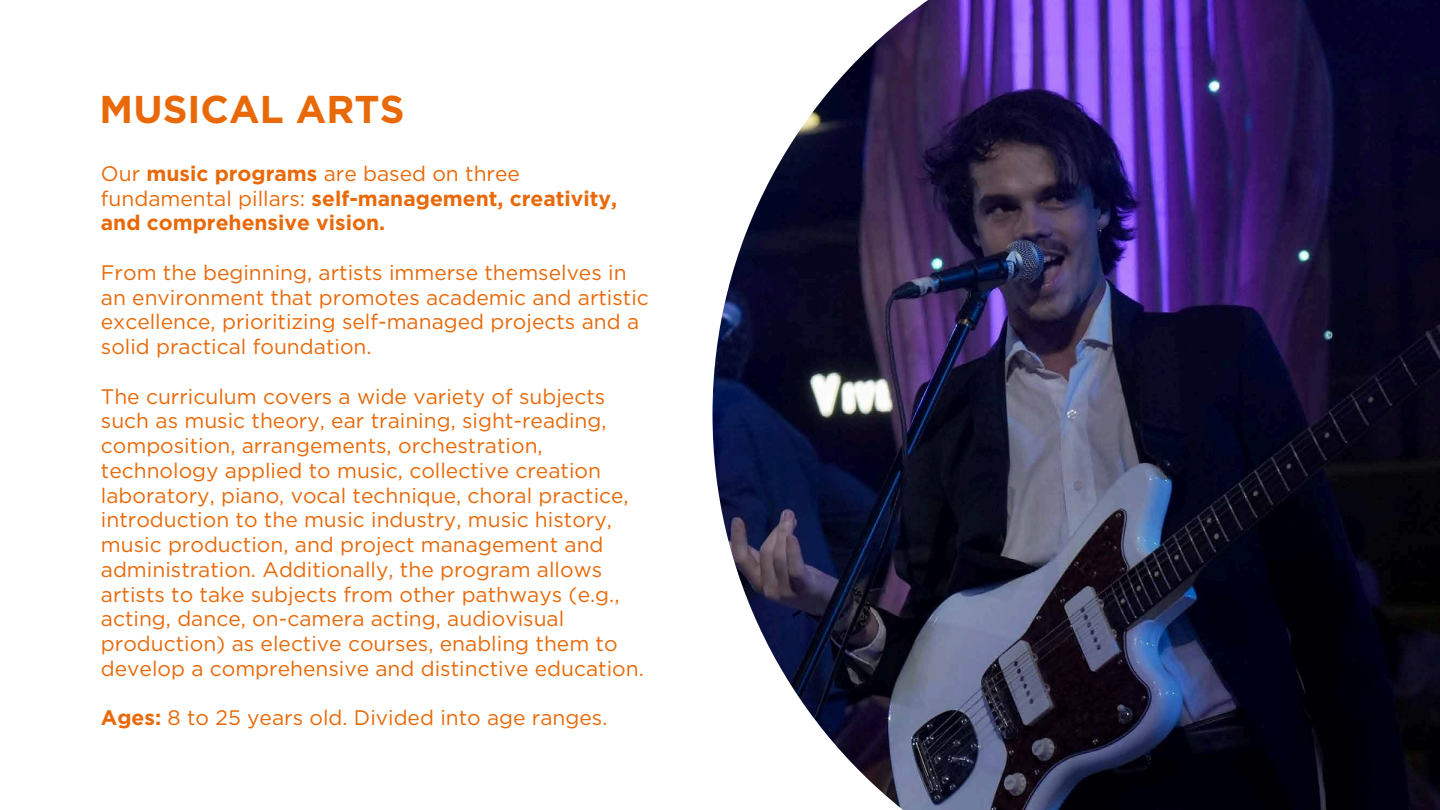
<style>
.page{position:relative;width:1440px;height:810px;background:#fff}
.page>*{position:absolute;margin:0;border:0;box-sizing:border-box;transform-origin:0 0}
.t1{font:700 38.7px "Gotham";color:#e96909}
.t2{font:21px/24.8px "Gotham";color:#e96909}
.t3{font:700 21px/24.8px "Gotham";color:#e96909}
.s1{font-weight:400}
.s2{font-weight:700}
</style>
<div class="page">
<img style="left:712px;top:0;width:728px;height:810px">
<p class="t1" style="left:100px;top:86px;width:306px">MUSICAL ARTS</p>
<p class="t3" style="left:101px;top:161px;width:518px"><span class="s1">Our</span> music programs <span class="s1">are based on three fundamental pillars:</span> self-management, creativity, and comprehensive vision.</p>
<p class="t2" style="left:101px;top:260px;width:550px">From the beginning, artists immerse themselves in an environment that promotes academic and artistic excellence, prioritizing self-managed projects and a solid practical foundation.</p>
<p class="t2" style="left:101px;top:384px;width:544px">The curriculum covers a wide variety of subjects such as music theory, ear training, sight-reading, composition, arrangements, orchestration, technology applied to music, collective creation laboratory, piano, vocal technique, choral practice, introduction to the music industry, music history, music production, and project management and administration. Additionally, the program allows artists to take subjects from other pathways (e.g., acting, dance, on-camera acting, audiovisual production) as elective courses, enabling them to develop a comprehensive and distinctive education.</p>
<p class="t2" style="left:101px;top:706px;width:508px"><span class="s2">Ages:</span> 8 to 25 years old. Divided into age ranges.</p>
</div>
